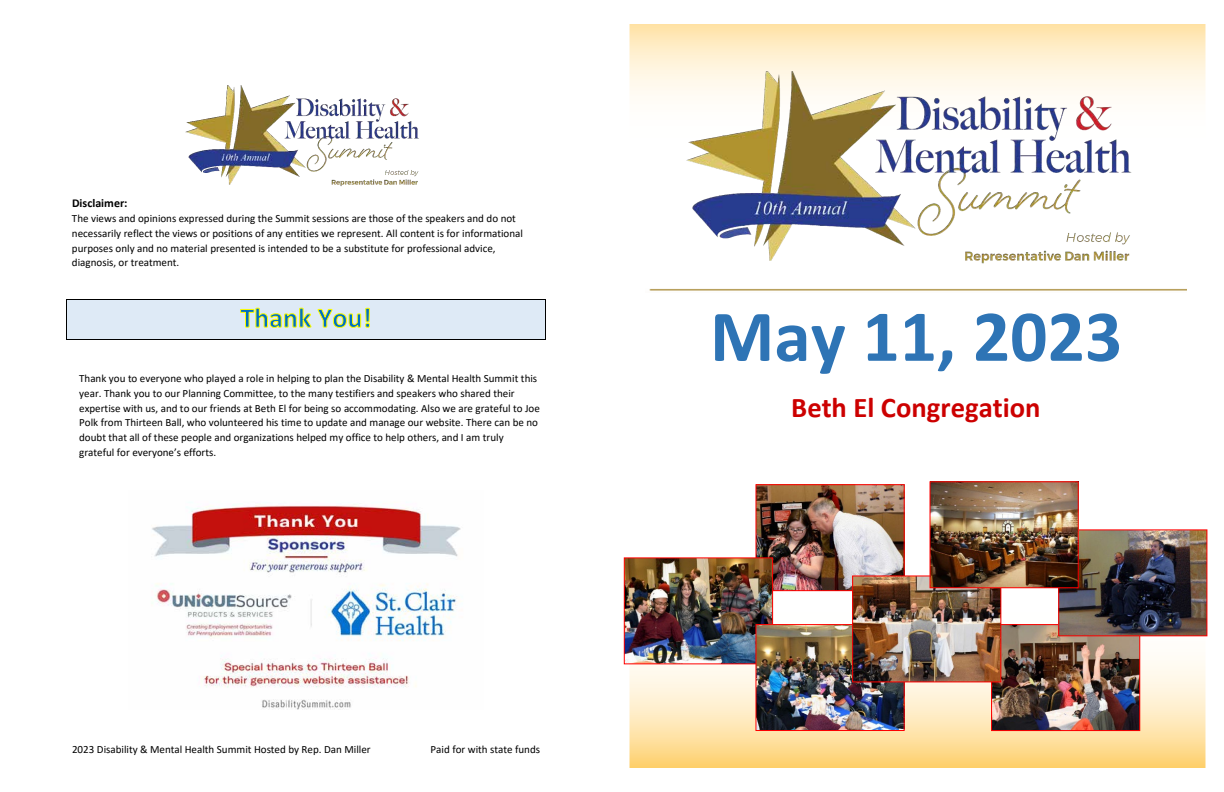
<style>
.page{position:relative;width:1224px;height:792px;background:#fff}
.page>*{position:absolute;margin:0;border:0;box-sizing:border-box;transform-origin:0 0}
.t1{font:700 73.7px "Calibri";color:#2e74b5}
.t2{font:700 28.6px "Calibri";color:#c00}
.t3{font:700 12px "Calibri";color:#000}
.t4{font:11px/14.8px "Calibri";color:#000}
</style>
<div class="page">
<img style="left:623px;top:24px;width:585px;height:744px">
<img style="left:677px;top:46px;width:478px;height:236px">
<img style="left:646px;top:282px;width:540px;height:10px">
<img style="left:993px;top:626px;width:145px;height:103px">
<div style="left:991px;top:624px;width:149px;height:107px;border:1px solid #f00"></div>
<img style="left:1061px;top:532px;width:144px;height:102px">
<div style="left:1059px;top:530px;width:148px;height:106px;border:1px solid #f00"></div>
<img style="left:758px;top:487px;width:144px;height:102px">
<img style="left:626px;top:560px;width:145px;height:102px">
<div style="left:624px;top:558px;width:149px;height:106px;border:1px solid #f00"></div>
<img style="left:758px;top:626px;width:144px;height:103px">
<div style="left:756px;top:624px;width:148px;height:107px;border:1px solid #f00"></div>
<img style="left:855px;top:578px;width:144px;height:102px">
<div style="left:853px;top:576px;width:148px;height:106px;border:1px solid #f00"></div>
<img style="left:932px;top:484px;width:144px;height:102px">
<div style="left:67px;top:300px;width:478px;height:39px;background:#deeaf6"></div>
<svg style="left:240px;top:308px;width:130px;height:20px"></svg>
<hr style="left:67px;top:299px;width:478px;height:1px;background:#000">
<hr style="left:67px;top:339px;width:478px;height:1px;background:#000">
<hr style="left:66px;top:300px;width:1px;height:39px;background:#000">
<hr style="left:545px;top:300px;width:1px;height:39px;background:#000">
<img style="left:185px;top:85px;width:234px;height:102px">
<img style="left:152px;top:504px;width:309px;height:205px">
<p class="t3" style="left:72px;top:194px;width:57px">Disclaimer:</p>
<p class="t4" style="left:72px;top:211px;width:453px">The views and opinions expressed during the Summit sessions are those of the speakers and do not necessarily reflect the views or positions of any entities we represent. All content is for informational purposes only and no material presented is intended to be a substitute for professional advice, diagnosis, or treatment.</p>
<p class="t4" style="left:79px;top:371px;width:462px">Thank you to everyone who played a role in helping to plan the Disability &amp; Mental Health Summit this year. Thank you to our Planning Committee, to the many testifiers and speakers who shared their expertise with us, and to our friends at Beth El for being so accommodating. Also we are grateful to Joe Polk from Thirteen Ball, who volunteered his time to update and manage our website. There can be no doubt that all of these people and organizations helped my office to help others, and I am truly grateful for everyone’s efforts.</p>
<p class="t4" style="left:72px;top:742px;width:300px">2023 Disability &amp; Mental Health Summit Hosted by Rep. Dan Miller</p>
<p class="t4" style="left:431px;top:742px;width:111px">Paid for with state funds</p>
<h1 class="t1" style="left:710px;top:284px;width:414px">May 11, 2023</h1>
<h2 class="t2" style="left:791px;top:387px;width:251px">Beth El Congregation</h2>
</div>
